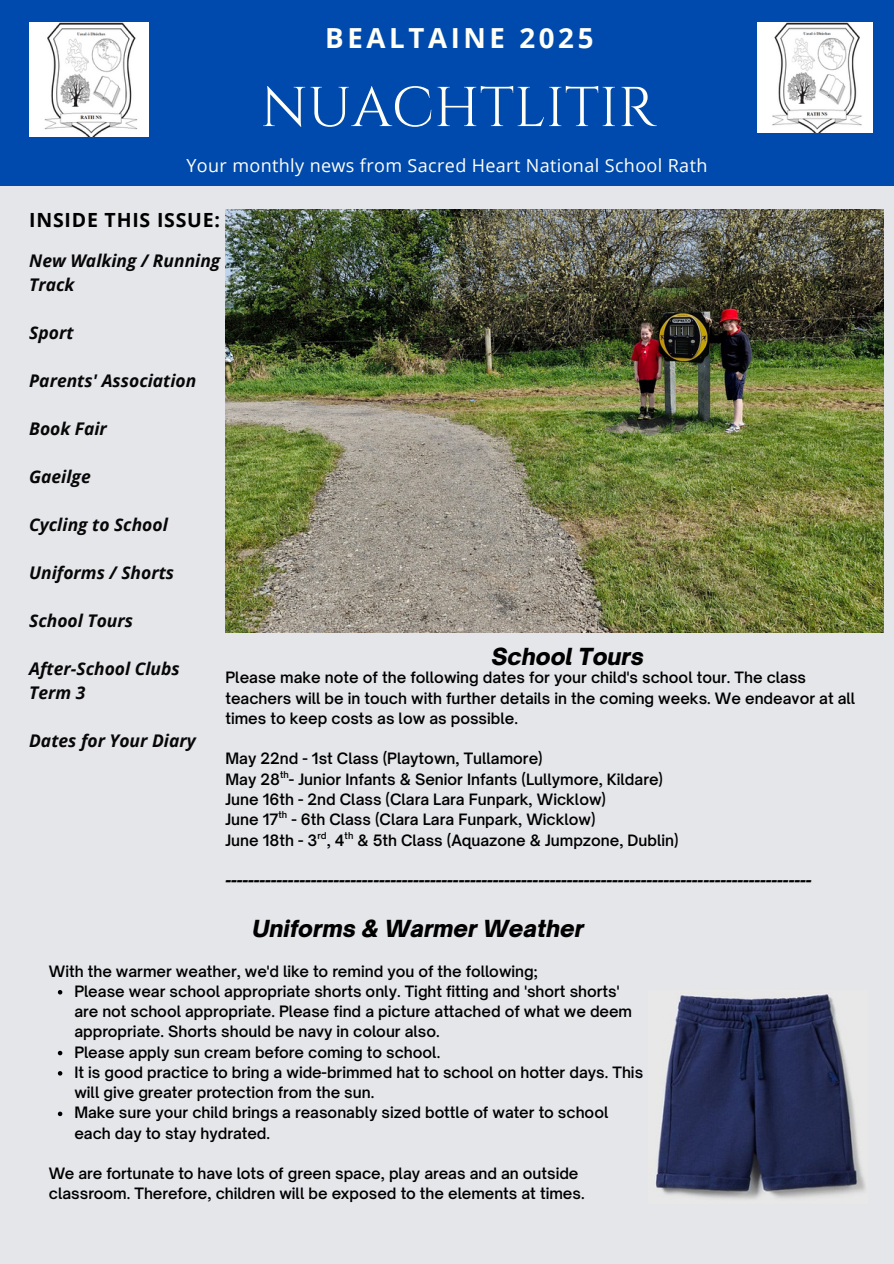
<style>
.page{position:relative;width:894px;height:1264px;background:#fff}
.page>*{position:absolute;margin:0;border:0;box-sizing:border-box;transform-origin:0 0}
.t1{font:55.95px "Cinzel";color:#fffff6}
.t2{font:700 27.6px "Open Sans";letter-spacing:.13em;color:#fffff6}
.t3{font:italic 900 22.5px "Open Sauce One";color:#000}
.t4{font:700 19.5px "Open Sans";letter-spacing:.04em;color:#000}
.t5{font:18px "Open Sans";letter-spacing:.02em;color:#fffff6}
.t6{font:italic 700 17.4px/24px "Open Sans";color:#070708}
.t7{font:600 15px/20.2px "Open Sauce One";color:#000}
.t8{font:italic 900 15px "Open Sauce One";color:#000}
.t9{font:600 9px "Open Sauce One";color:#000}
</style>
<div class="page">
<div style="left:0;top:0;width:893px;height:1263px;background:#e5e6ea"></div>
<div style="left:0;top:0;width:893px;height:186px;background:#004aad"></div>
<img style="left:225px;top:209px;width:657px;height:423px">
<img style="left:29px;top:22px;width:119px;height:114px">
<img style="left:757px;top:22px;width:115px;height:111px">
<svg style="left:58px;top:990px;width:4px;height:4px"></svg>
<svg style="left:58px;top:1050px;width:4px;height:5px"></svg>
<svg style="left:58px;top:1071px;width:4px;height:4px"></svg>
<svg style="left:58px;top:1111px;width:4px;height:5px"></svg>
<img style="left:655px;top:992px;width:211px;height:207px">
<h3 class="t2" style="left:325px;top:19px;width:269px">BEALTAINE 2025</h3>
<p class="t1" style="left:260px;top:72px;width:397px">NUACHTLITIR</p>
<h1 class="t5" style="left:186px;top:152px;width:522px">Your monthly news from Sacred Heart National School Rath</h1>
<p class="t4" style="left:29px;top:206px;width:192px">INSIDE THIS ISSUE:</p>
<h4 class="t6" style="left:29px;top:248px;width:193px">New Walking / Running<br>Track</h4>
<h6 class="t6" style="left:29px;top:320px;width:46px">Sport</h6>
<h6 class="t6" style="left:29px;top:368px;width:169px">Parents' Association</h6>
<h6 class="t6" style="left:29px;top:416px;width:79px">Book Fair</h6>
<h6 class="t6" style="left:29px;top:464px;width:63px">Gaeilge</h6>
<h6 class="t6" style="left:29px;top:512px;width:140px">Cycling to School</h6>
<h6 class="t6" style="left:29px;top:560px;width:146px">Uniforms / Shorts</h6>
<h6 class="t6" style="left:29px;top:608px;width:105px">School Tours</h6>
<h6 class="t6" style="left:29px;top:656px;width:152px">After-School Clubs<br>Term 3</h6>
<h6 class="t6" style="left:29px;top:728px;width:168px">Dates for Your Diary</h6>
<p class="t3" style="left:491px;top:642px;width:154px">School Tours</p>
<h6 class="t7" style="left:225px;top:667px;width:631px">Please make note of the following dates for your child's school tour. The class teachers will be in touch with further details in the coming weeks. We endeavor at all times to keep costs as low as possible.</h6>
<p class="t7" style="left:225px;top:748px;width:319px">May 22nd - 1st Class (Playtown, Tullamore)</p>
<p class="t7" style="left:225px;top:768px;width:439px">May 28 - Junior Infants &amp; Senior Infants (Lullymore, Kildare)</p>
<p class="t9" style="left:280px;top:769px;width:10px">th</p>
<h5 class="t7" style="left:225px;top:789px;width:382px">June 16th - 2nd Class (Clara Lara Funpark, Wicklow)</h5>
<p class="t7" style="left:225px;top:809px;width:371px">June 17 - 6th Class (Clara Lara Funpark, Wicklow)</p>
<p class="t9" style="left:278px;top:809px;width:10px">th</p>
<p class="t7" style="left:225px;top:829px;width:454px">June 18th - 3 , 4 &amp; 5th Class (Aquazone &amp; Jumpzone, Dublin)</p>
<p class="t9" style="left:317px;top:829px;width:11px">rd</p>
<p class="t9" style="left:344px;top:829px;width:10px">th</p>
<p class="t8" style="left:225px;top:871px;width:587px">-------------------------------------------------------------------------------------------------------</p>
<p class="t3" style="left:252px;top:915px;width:333px">Uniforms &amp; Warmer Weather</p>
<p class="t7" style="left:49px;top:960px;width:490px">With the warmer weather, we'd like to remind you of the following;</p>
<p class="t7" style="left:74px;top:980px;width:559px">Please wear school appropriate shorts only. Tight fitting and 'short shorts' are not school appropriate. Please find a picture attached of what we deem appropriate. Shorts should be navy in colour also.</p>
<h5 class="t7" style="left:74px;top:1041px;width:367px">Please apply sun cream before coming to school.</h5>
<p class="t7" style="left:74px;top:1061px;width:570px">It is good practice to bring a wide-brimmed hat to school on hotter days. This will give greater protection from the sun.</p>
<p class="t7" style="left:74px;top:1102px;width:535px">Make sure your child brings a reasonably sized bottle of water to school each day to stay hydrated.</p>
<p class="t7" style="left:49px;top:1163px;width:537px">We are fortunate to have lots of green space, play areas and an outside classroom. Therefore, children will be exposed to the elements at times.</p>
</div>
